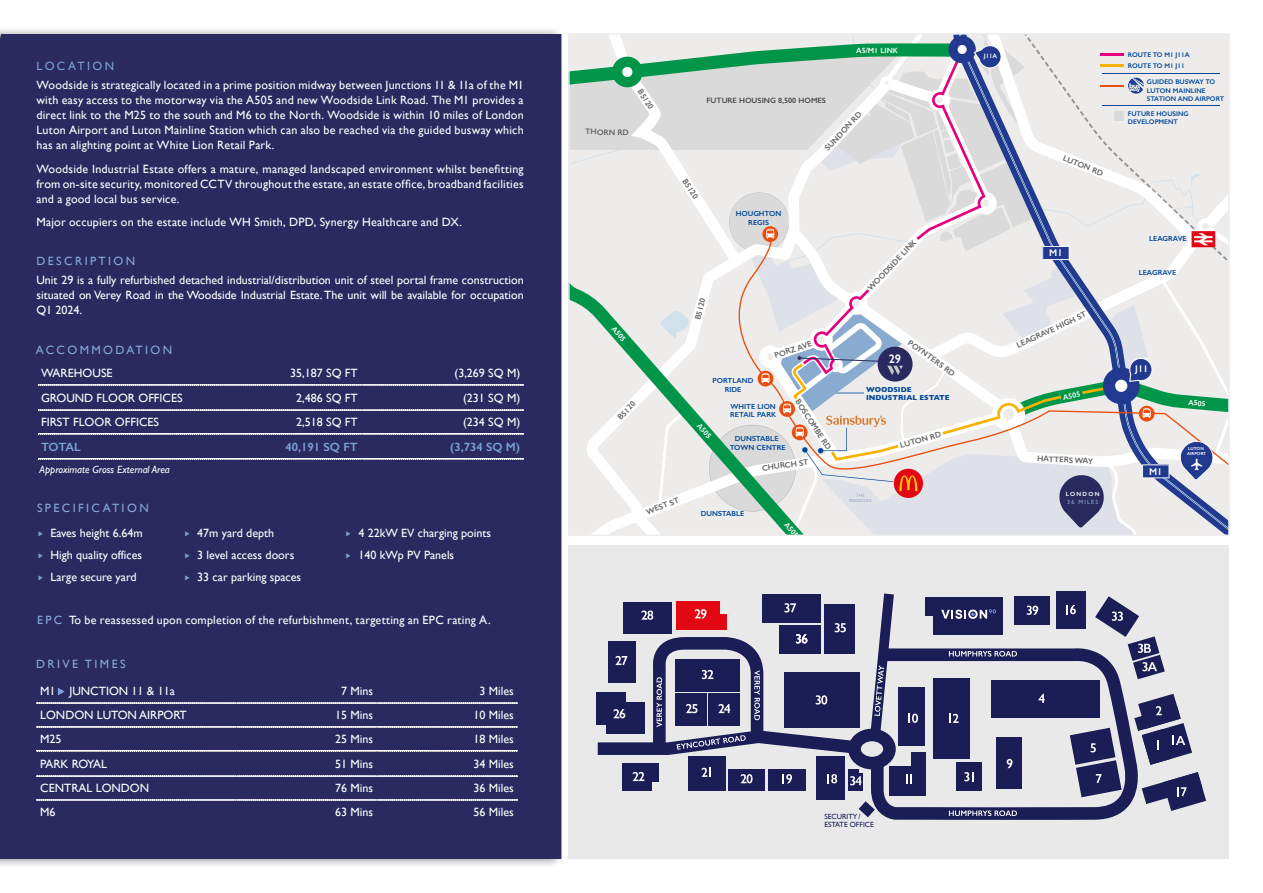
<style>
.page{position:relative;width:1263px;height:893px;background:#fff}
.page>*{position:absolute;margin:0;border:0;box-sizing:border-box;transform-origin:0 0}
.t1{font:600 12.45px "Gill Sans";color:#fff;scale:.94 1}
.t2{font:12px/15px "Gill Sans";color:#fff;text-align:justify}
.t3{font:12px "Gill Sans";letter-spacing:.02em;color:#fff}
.t4{font:12px "Gill Sans";letter-spacing:.2em;color:#85a8d9}
.t5{font:600 12px "Gill Sans";color:#7aa2d6}
.t6{font:12px "Gill Sans";letter-spacing:-.06em;color:#fff}
.t7{font:12px "Gill Sans";letter-spacing:.2em;color:#7aa2d6}
.t8{font:italic 10.5px "Gill Sans";color:#fff}
.t9{font:600 9.75px "Gill Sans";color:#fff}
.t10{font:600 8.1px "Gill Sans";color:#646363}
.t11{font:600 7.8px "Gill Sans";color:#4a4a49}
.t12{font:600 7.65px "Gill Sans";color:#fff}
.t13{font:7.5px/7.5px "Gill Sans";color:#1a1d56}
.t14{font:600 7.35px/8.9px "Gill Sans";color:#004899;text-align:center}
.t15{font:700 7.35px/7.4px "Gill Sans";color:#004899}
.t16{font:600 6.75px/8.1px "Gill Sans";color:#004899}
.t17{font:600 6.3px "Gill Sans";color:#fff}
.t18{font:6px "Gill Sans";letter-spacing:.2em;color:#85a8d9}
.t19{font:600 6px "Gill Sans";letter-spacing:.2em;color:#fff}
.t20{font:italic 600 4.65px "Gill Sans";color:#a4adc7}
.t21{font:600 4.35px/5.2px "Gill Sans";color:#fff}
.s1{font-family:"Hurme Geometric Sans 1";font-weight:600;color:#7aa2d6}
.s2{color:#85a8d9}
</style>
<div class="page">
<div style="left:0;top:34px;width:561px;height:825px;background:#2a2a60"></div>
<div style="left:569px;top:546px;width:660px;height:313px;background:#e9e9e9"></div>
<div style="left:817px;top:756px;width:28px;height:44px;background:#1a1d56"></div>
<div style="left:848px;top:773px;width:15px;height:18px;background:#1a1d56"></div>
<svg style="left:859px;top:801px;width:12px;height:16px"></svg>
<div style="left:768px;top:769px;width:38px;height:21px;background:#1a1d56"></div>
<div style="left:596px;top:692px;width:30px;height:33px;background:#1a1d56"></div>
<div style="left:933px;top:597px;width:70px;height:38px;background:#1a1d56"></div>
<div style="left:728px;top:769px;width:37px;height:21px;background:#1a1d56"></div>
<div style="left:688px;top:756px;width:37px;height:34px;background:#1a1d56"></div>
<div style="left:622px;top:763px;width:30px;height:27px;background:#1a1d56"></div>
<div style="left:1014px;top:596px;width:36px;height:28px;background:#1a1d56"></div>
<div style="left:1056px;top:591px;width:29px;height:37px;background:#1a1d56"></div>
<svg style="left:1066px;top:605px;width:10px;height:9px"></svg>
<svg style="left:1142px;top:772px;width:64px;height:39px"></svg>
<svg style="left:1027px;top:606px;width:11px;height:9px"></svg>
<svg style="left:1095px;top:596px;width:70px;height:82px"></svg>
<svg style="left:1142px;top:694px;width:50px;height:71px"></svg>
<svg style="left:871px;top:647px;width:271px;height:173px"></svg>
<svg style="left:598px;top:593px;width:298px;height:192px"></svg>
<svg style="left:949px;top:810px;width:68px;height:6px"></svg>
<svg style="left:949px;top:651px;width:68px;height:5px"></svg>
<div style="left:926px;top:597px;width:77px;height:19px;background:#1a1d56"></div>
<svg style="left:941px;top:609px;width:55px;height:10px"></svg>
<svg style="left:569px;top:34px;width:660px;height:501px;background:#d9dddd"></svg>
<svg style="left:37px;top:434px;width:487px;height:1px"></svg>
<svg style="left:37px;top:459px;width:487px;height:1px"></svg>
<svg style="left:37px;top:385px;width:487px;height:1px"></svg>
<svg style="left:37px;top:409px;width:487px;height:1px"></svg>
<svg style="left:36px;top:702px;width:482px;height:1px"></svg>
<svg style="left:36px;top:727px;width:482px;height:1px"></svg>
<svg style="left:36px;top:751px;width:482px;height:1px"></svg>
<svg style="left:36px;top:775px;width:482px;height:1px"></svg>
<svg style="left:36px;top:799px;width:482px;height:2px"></svg>
<svg style="left:58px;top:688px;width:6px;height:7px"></svg>
<p class="t7" style="left:36px;top:59px;width:79px">LOCATION</p>
<p class="t2" style="left:36px;top:78px;width:489px">Woodside is strategically located in a prime position midway between Junctions 11 &amp; 11a of the M1 with easy access to the motorway via the A505 and new Woodside Link Road. The M1 provides a direct link to the M25 to the south and M6 to the North. Woodside is within 10 miles of London Luton Airport and Luton Mainline Station which can also be reached via the guided busway which has an alighting point at White Lion Retail Park.</p>
<p class="t2" style="left:36px;top:161px;width:489px">Woodside Industrial Estate offers a mature, managed landscaped environment whilst benefitting from on-site security, monitored CCTV throughout the estate, an estate office, broadband facilities and a good local bus service.</p>
<p class="t3" style="left:36px;top:215px;width:427px">Major occupiers on the estate include WH Smith, DPD, Synergy Healthcare and DX.</p>
<p class="t4" style="left:36px;top:254px;width:100px">DESCRIPTION</p>
<p class="t2" style="left:36px;top:272px;width:489px">Unit 29 is a fully refurbished detached industrial/distribution unit of steel portal frame construction situated on Verey Road in the Woodside Industrial Estate. The unit will be available for occupation Q1 2024.</p>
<p class="t4" style="left:36px;top:343px;width:138px">ACCOMMODATION</p>
<p class="t2" style="left:41px;top:365px;width:73px">WAREHOUSE</p>
<p class="t2" style="left:290px;top:365px;width:69px">35,187 SQ FT</p>
<p class="t2" style="left:454px;top:365px;width:67px">(3,269 SQ M)</p>
<p class="t2" style="left:41px;top:390px;width:143px">GROUND FLOOR OFFICES</p>
<p class="t2" style="left:296px;top:390px;width:63px">2,486 SQ FT</p>
<p class="t2" style="left:463px;top:390px;width:59px">(231 SQ M)</p>
<p class="t2" style="left:41px;top:415px;width:119px">FIRST FLOOR OFFICES</p>
<p class="t2" style="left:296px;top:415px;width:63px">2,518 SQ FT</p>
<p class="t2" style="left:463px;top:415px;width:59px">(234 SQ M)</p>
<p class="t5" style="left:41px;top:440px;width:41px">TOTAL</p>
<p class="t5" style="left:286px;top:440px;width:74px">40,191 SQ FT</p>
<p class="t5" style="left:450px;top:440px;width:72px">(3,734 SQ M)</p>
<p class="t8" style="left:40px;top:463px;width:132px">Approximate Gross External Area</p>
<p class="t4" style="left:37px;top:501px;width:113px">SPECIFICATION</p>
<p class="t2" style="left:37px;top:522px;width:107px;line-height:22px"><span class="s1">►</span> Eaves height 6.64m <span class="s1">►</span> High quality offices <span class="s1">►</span> Large secure yard</p>
<p class="t2" style="left:184px;top:522px;width:119px;line-height:22px;text-align:left"><span class="s1">►</span> 47m yard depth<br><span class="s1">►</span> 3 level access doors <span class="s1">►</span> 33 car parking spaces</p>
<p class="t2" style="left:345px;top:522px;width:148px;line-height:22px"><span class="s1">►</span> 4 22kW EV charging points <span class="s1">►</span> 140 kWp PV Panels</p>
<p class="t3" style="left:37px;top:613px;width:455px"><span class="s2">E P C</span> To be reassessed upon completion of the refurbishment, targetting an EPC rating A.</p>
<p class="t4" style="left:36px;top:657px;width:91px">DRIVE TIMES</p>
<p class="t2" style="left:40px;top:684px;width:136px">M1 JUNCTION 11 &amp; 11a</p>
<p class="t2" style="left:341px;top:683px;width:33px">7 Mins</p>
<p class="t2" style="left:479px;top:683px;width:36px">3 Miles</p>
<p class="t2" style="left:40px;top:707px;width:148px">LONDON LUTON AIRPORT</p>
<p class="t2" style="left:335px;top:707px;width:39px">15 Mins</p>
<p class="t2" style="left:473px;top:707px;width:42px">10 Miles</p>
<p class="t2" style="left:40px;top:732px;width:23px">M25</p>
<p class="t2" style="left:335px;top:732px;width:39px">25 Mins</p>
<p class="t2" style="left:473px;top:732px;width:42px">18 Miles</p>
<p class="t6" style="left:40px;top:757px;width:68px">PARK ROYAL</p>
<p class="t2" style="left:335px;top:756px;width:39px">51 Mins</p>
<p class="t2" style="left:473px;top:756px;width:42px">34 Miles</p>
<p class="t2" style="left:40px;top:780px;width:110px">CENTRAL LONDON</p>
<p class="t2" style="left:335px;top:780px;width:39px">76 Mins</p>
<p class="t2" style="left:473px;top:780px;width:42px">36 Miles</p>
<p class="t2" style="left:40px;top:805px;width:17px">M6</p>
<p class="t2" style="left:335px;top:805px;width:39px">63 Mins</p>
<p class="t2" style="left:473px;top:805px;width:42px">56 Miles</p>
<p class="t10" style="left:585px;top:127px;width:45px;rotate:1deg">THORN RD</p>
<p class="t10" style="left:644px;top:87px;width:24px;rotate:58deg">B5120</p>
<p class="t12" style="left:617px;top:324px;width:19px;rotate:50deg">A505</p>
<p class="t10" style="left:615px;top:415px;width:24px;rotate:-46deg">B5120</p>
<p class="t11" style="left:706px;top:95px;width:121px">FUTURE HOUSING 8,500 HOMES</p>
<p class="t12" style="left:856px;top:46px;width:43px;rotate:1deg">A5/M1 LINK</p>
<p class="t10" style="left:689px;top:177px;width:24px;rotate:58deg">B5120</p>
<p class="t10" style="left:693px;top:318px;width:24px;rotate:-75deg">B5120</p>
<p class="t14" style="left:736px;top:209px;width:47px">HOUGHTON<br>REGIS</p>
<p class="t10" style="left:823px;top:146px;width:52px;rotate:-47deg">SUNDON RD</p>
<p class="t10" style="left:866px;top:286px;width:68px;rotate:-47deg">WOODSIDE LINK</p>
<p class="t14" style="left:713px;top:376px;width:42px">PORTLAND<br>RIDE</p>
<p class="t10" style="left:773px;top:351px;width:41px;rotate:-18deg">PORZ AVE</p>
<p class="t12" style="left:702px;top:421px;width:19px;rotate:49deg">A505</p>
<p class="t14" style="left:730px;top:402px;width:47px;text-align:left">WHITE LION<br>RETAIL PARK</p>
<p class="t14" style="left:730px;top:434px;width:58px">DUNSTABLE<br>TOWN CENTRE</p>
<p class="t10" style="left:801px;top:397px;width:60px;rotate:57deg">BOSCOMBE RD</p>
<p class="t10" style="left:761px;top:463px;width:48px;rotate:-8deg">CHURCH ST</p>
<p class="t10" style="left:912px;top:338px;width:57px;rotate:36deg">POYNTERS RD</p>
<p class="t1" style="left:889px;top:351px;width:15px">29</p>
<p class="t15" style="left:866px;top:386px;width:85px">WOODSIDE<br>INDUSTRIAL ESTATE</p>
<p class="t10" style="left:899px;top:440px;width:44px;rotate:-15deg">LUTON RD</p>
<p class="t10" style="left:645px;top:507px;width:36px;rotate:-20deg">WEST ST</p>
<p class="t14" style="left:701px;top:509px;width:45px">DUNSTABLE</p>
<p class="t12" style="left:789px;top:520px;width:19px;rotate:49deg">A505</p>
<p class="t20" style="left:849px;top:498px;width:24px">PADDOCKS</p>
<p class="t17" style="left:984px;top:52px;width:15px;rotate:1deg">J11A</p>
<p class="t10" style="left:1065px;top:153px;width:44px;rotate:22deg">LUTON RD</p>
<p class="t9" style="left:1049px;top:247px;width:15px">M1</p>
<p class="t10" style="left:1015px;top:341px;width:77px;rotate:-25deg">LEAGRAVE HIGH ST</p>
<p class="t12" style="left:1062px;top:393px;width:19px;rotate:-10deg">A505</p>
<p class="t10" style="left:1037px;top:453px;width:58px;rotate:3deg">HATTERS WAY</p>
<p class="t19" style="left:1066px;top:490px;width:35px">LONDON</p>
<p class="t18" style="left:1067px;top:498px;width:32px">36 MILES</p>
<p class="t16" style="left:1128px;top:49px;width:63px;line-height:10.8px">ROUTE TO M1 J11A<br>ROUTE TO M1 J11</p>
<p class="t16" style="left:1147px;top:78px;width:79px">GUIDED BUSWAY TO<br>LUTON MAINLINE<br>STATION AND AIRPORT</p>
<p class="t16" style="left:1128px;top:110px;width:62px">FUTURE HOUSING<br>DEVELOPMENT</p>
<p class="t14" style="left:1149px;top:234px;width:39px">LEAGRAVE</p>
<p class="t14" style="left:1139px;top:268px;width:39px">LEAGRAVE</p>
<p class="t9" style="left:1135px;top:363px;width:15px">J11</p>
<p class="t9" style="left:1149px;top:465px;width:15px">M1</p>
<p class="t12" style="left:1189px;top:398px;width:19px;rotate:5deg">A505</p>
<p class="t21" style="left:1187px;top:446px;width:21px">LUTON<br>AIRPORT</p>
<p class="t13" style="left:824px;top:813px;width:51px">SECURITY/<br>ESTATE OFFICE</p>
</div>
